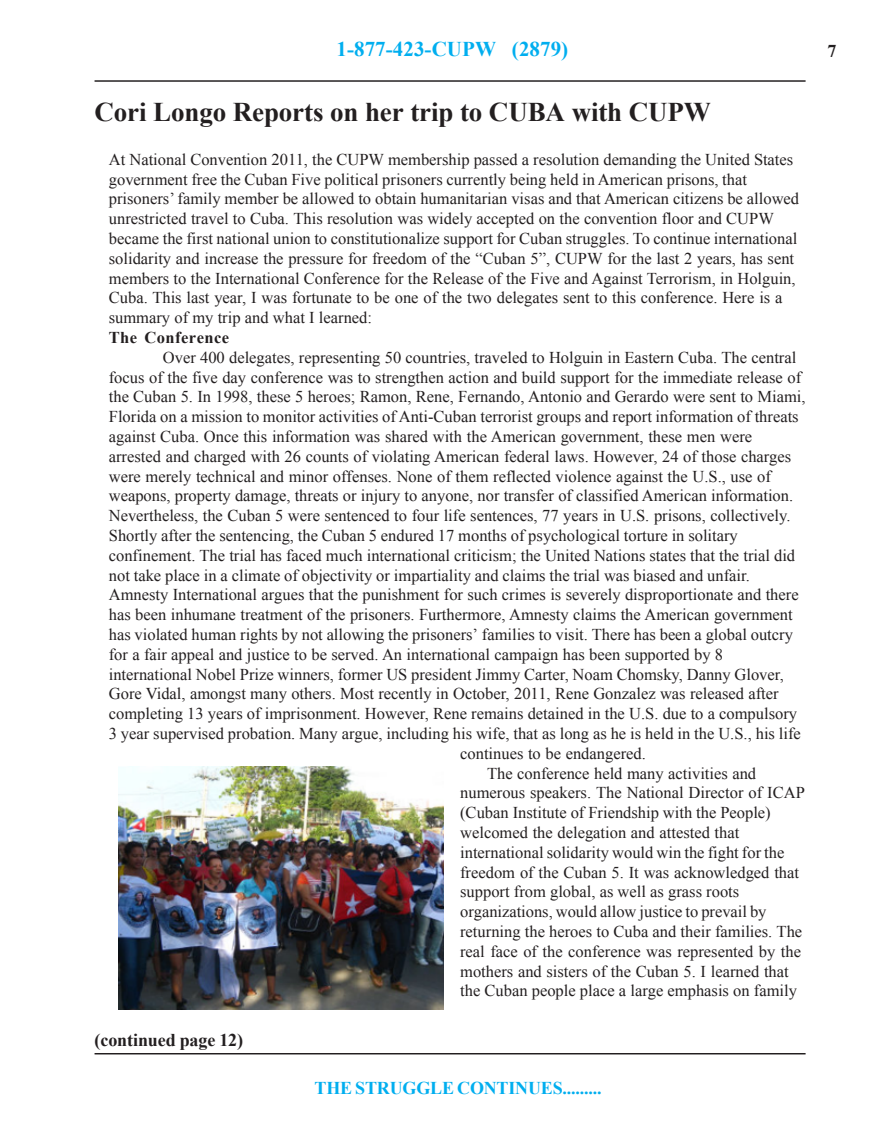
<style>
.page{position:relative;width:878px;height:1134px;background:#fff}
.page>*{position:absolute;margin:0;border:0;box-sizing:border-box;transform-origin:0 0}
.t1{font:700 27px "Times New Roman";letter-spacing:-.005em;color:#231f20}
.t2{font:700 21px "Times New Roman";letter-spacing:.005em;color:#00aeef}
.t3{font:700 18px "Times New Roman";letter-spacing:-.01em;color:#00aeef}
.t4{font:700 18px "Times New Roman";letter-spacing:-.005em;color:#231f20}
.t5{font:16.5px/19.8px "Times New Roman";color:#231f20}
.t6{font:700 16.5px "Times New Roman";letter-spacing:.03em;color:#231f20}
</style>
<div class="page">
<hr style="left:94px;top:80px;width:711px;height:2px;background:#231f20">
<hr style="left:94px;top:1053px;width:711px;height:1px;background:#231f20">
<img style="left:119px;top:766px;width:324px;height:243px">
<p class="t2" style="left:336px;top:34px;width:233px">1-877-423-CUPW (2879)</p>
<h1 class="t1" style="left:94px;top:93px;width:618px">Cori Longo Reports on her trip to CUBA with CUPW</h1>
<p class="t5" style="left:109px;top:149px;width:691px">At National Convention 2011, the CUPW membership passed a resolution demanding the United States government free the Cuban Five political prisoners currently being held in American prisons, that prisoners’ family member be allowed to obtain humanitarian visas and that American citizens be allowed unrestricted travel to Cuba. This resolution was widely accepted on the convention floor and CUPW became the first national union to constitutionalize support for Cuban struggles. To continue international solidarity and increase the pressure for freedom of the “Cuban 5”, CUPW for the last 2 years, has sent members to the International Conference for the Release of the Five and Against Terrorism, in Holguin, Cuba. This last year, I was fortunate to be one of the two delegates sent to this conference. Here is a summary of my trip and what I learned:</p>
<p class="t6" style="left:109px;top:326px;width:122px">The Conference</p>
<p class="t5" style="left:163px;top:347px;width:635px">Over 400 delegates, representing 50 countries, traveled to Holguin in Eastern Cuba. The central</p>
<p class="t5" style="left:109px;top:367px;width:694px">focus of the five day conference was to strengthen action and build support for the immediate release of</p>
<p class="t5" style="left:109px;top:387px;width:698px">the Cuban 5. In 1998, these 5 heroes; Ramon, Rene, Fernando, Antonio and Gerardo were sent to Miami,</p>
<p class="t5" style="left:109px;top:407px;width:691px">Florida on a mission to monitor activities of Anti-Cuban terrorist groups and report information of threats</p>
<p class="t5" style="left:109px;top:426px;width:644px">against Cuba. Once this information was shared with the American government, these men were</p>
<p class="t5" style="left:109px;top:446px;width:684px">arrested and charged with 26 counts of violating American federal laws. However, 24 of those charges</p>
<p class="t5" style="left:109px;top:466px;width:663px">were merely technical and minor offenses. None of them reflected violence against the U.S., use of</p>
<p class="t5" style="left:109px;top:486px;width:686px">weapons, property damage, threats or injury to anyone, nor transfer of classified American information.</p>
<p class="t5" style="left:109px;top:506px;width:683px">Nevertheless, the Cuban 5 were sentenced to four life sentences, 77 years in U.S. prisons, collectively.</p>
<p class="t5" style="left:109px;top:525px;width:630px">Shortly after the sentencing, the Cuban 5 endured 17 months of psychological torture in solitary</p>
<p class="t5" style="left:109px;top:545px;width:687px">confinement. The trial has faced much international criticism; the United Nations states that the trial did</p>
<p class="t5" style="left:109px;top:565px;width:642px">not take place in a climate of objectivity or impartiality and claims the trial was biased and unfair.</p>
<p class="t5" style="left:109px;top:585px;width:691px">Amnesty International argues that the punishment for such crimes is severely disproportionate and there</p>
<p class="t5" style="left:109px;top:605px;width:685px">has been inhumane treatment of the prisoners. Furthermore, Amnesty claims the American government</p>
<p class="t5" style="left:109px;top:624px;width:685px">has violated human rights by not allowing the prisoners’ families to visit. There has been a global outcry</p>
<p class="t5" style="left:109px;top:644px;width:616px">for a fair appeal and justice to be served. An international campaign has been supported by 8</p>
<p class="t5" style="left:109px;top:664px;width:676px">international Nobel Prize winners, former US president Jimmy Carter, Noam Chomsky, Danny Glover,</p>
<p class="t5" style="left:109px;top:684px;width:671px">Gore Vidal, amongst many others. Most recently in October, 2011, Rene Gonzalez was released after</p>
<p class="t5" style="left:109px;top:704px;width:689px">completing 13 years of imprisonment. However, Rene remains detained in the U.S. due to a compulsory</p>
<p class="t5" style="left:109px;top:723px;width:693px">3 year supervised probation. Many argue, including his wife, that as long as he is held in the U.S., his life</p>
<p class="t5" style="left:460px;top:743px;width:187px">continues to be endangered.</p>
<p class="t5" style="left:487px;top:763px;width:271px">The conference held many activities and</p>
<p class="t5" style="left:460px;top:783px;width:346px">numerous speakers. The National Director of ICAP</p>
<p class="t5" style="left:460px;top:803px;width:312px">(Cuban Institute of Friendship with the People)</p>
<p class="t5" style="left:460px;top:822px;width:281px">welcomed the delegation and attested that</p>
<p class="t5" style="left:460px;top:842px;width:326px">international solidarity would win the fight for the</p>
<p class="t5" style="left:460px;top:862px;width:340px">freedom of the Cuban 5. It was acknowledged that</p>
<p class="t5" style="left:460px;top:882px;width:280px">support from global, as well as grass roots</p>
<p class="t5" style="left:460px;top:902px;width:308px">organizations, would allow justice to prevail by</p>
<p class="t5" style="left:460px;top:921px;width:343px">returning the heroes to Cuba and their families. The</p>
<p class="t5" style="left:460px;top:941px;width:342px">real face of the conference was represented by the</p>
<p class="t5" style="left:460px;top:961px;width:330px">mothers and sisters of the Cuban 5. I learned that</p>
<p class="t5" style="left:460px;top:981px;width:338px">the Cuban people place a large emphasis on family</p>
<p class="t4" style="left:94px;top:1028px;width:150px">(continued page 12)</p>
<p class="t3" style="left:314px;top:1076px;width:288px">THE STRUGGLE CONTINUES.........</p>
<p class="t4" style="left:827px;top:38px;width:10px">7</p>
</div>
